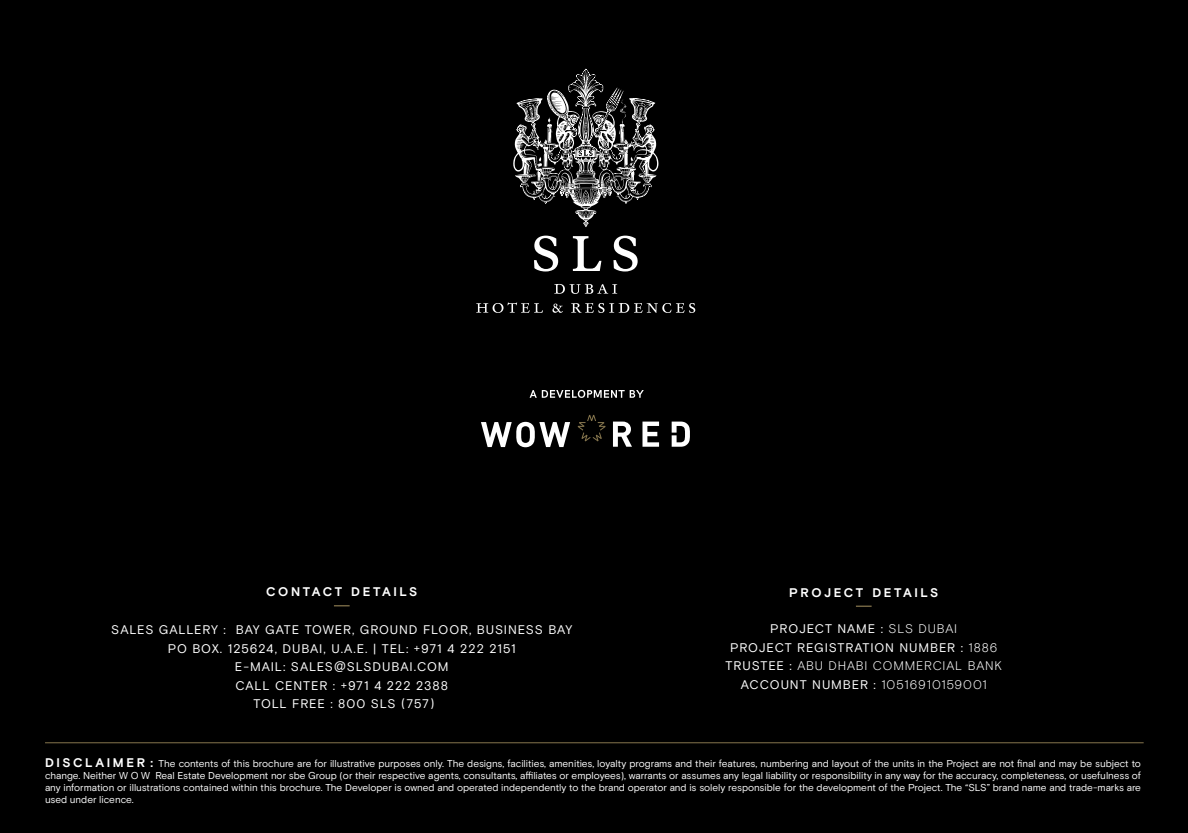
<style>
.page{position:relative;width:1188px;height:833px;background:#fff}
.page>*{position:absolute;margin:0;border:0;box-sizing:border-box;transform-origin:0 0}
.t1{font:12.5px/18.5px "Basis Grotesque Pro";letter-spacing:.065em;color:#fff;text-align:center}
.t2{font:700 12.5px "Basis Grotesque Pro";letter-spacing:.205em;color:#fff}
.t3{font:10px/12px "Basis Grotesque Pro";letter-spacing:-.01em;color:#fff;text-align:justify}
.s1{font-weight:300}
.s2{font-weight:700;font-size:12.5px}
</style>
<div class="page">
<div style="left:0;top:0;width:1187px;height:833px;background:#000"></div>
<svg style="left:481px;top:422px;width:89px;height:25px"></svg>
<svg style="left:577px;top:415px;width:28px;height:26px"></svg>
<svg style="left:613px;top:421px;width:18px;height:26px"></svg>
<svg style="left:642px;top:421px;width:17px;height:26px"></svg>
<svg style="left:671px;top:421px;width:18px;height:26px"></svg>
<svg style="left:529px;top:390px;width:114px;height:8px"></svg>
<svg style="left:334px;top:605px;width:15px;height:1px"></svg>
<svg style="left:856px;top:605px;width:15px;height:2px"></svg>
<svg style="left:534px;top:236px;width:103px;height:35px"></svg>
<svg style="left:554px;top:284px;width:63px;height:10px"></svg>
<svg style="left:476px;top:302px;width:67px;height:11px"></svg>
<svg style="left:552px;top:304px;width:10px;height:9px"></svg>
<svg style="left:571px;top:303px;width:124px;height:10px"></svg>
<svg style="left:513px;top:68px;width:145px;height:159px"></svg>
<hr style="left:45px;top:742px;width:1098px;height:1px;background:#86764e">
<p class="t2" style="left:266px;top:584px;width:153px">CONTACT DETAILS</p>
<p class="t1" style="left:111px;top:621px;width:462px">SALES GALLERY : BAY GATE TOWER, GROUND FLOOR, BUSINESS BAY PO BOX. 125624, DUBAI, U.A.E. | TEL: +971 4 222 2151<br>E-MAIL: SALES@SLSDUBAI.COM<br>CALL CENTER : +971 4 222 2388<br>TOLL FREE : 800 SLS (757)</p>
<p class="t1" style="left:725px;top:619px;width:278px">PROJECT NAME : <span class="s1">SLS DUBAI<br></span>PROJECT REGISTRATION NUMBER : <span class="s1">1886<br></span>TRUSTEE : <span class="s1">ABU DHABI COMMERCIAL BANK<br></span>ACCOUNT NUMBER : <span class="s1">10516910159001</span></p>
<p class="t2" style="left:788px;top:585px;width:151px">PROJECT DETAILS</p>
<p class="t3" style="left:45px;top:758px;width:1097px"><span class="s2">D I S C L A I M E R :</span> The contents of this brochure are for illustrative purposes only. The designs, facilities, amenities, loyalty programs and their features, numbering and layout of the units in the Project are not final and may be subject to change. Neither W O W Real Estate Development nor sbe Group (or their respective agents, consultants, affiliates or employees), warrants or assumes any legal liability or responsibility in any way for the accuracy, completeness, or usefulness of any information or illustrations contained within this brochure. The Developer is owned and operated independently to the brand operator and is solely responsible for the development of the Project. The “SLS” brand name and trade-marks are used under licence.</p>
</div>
